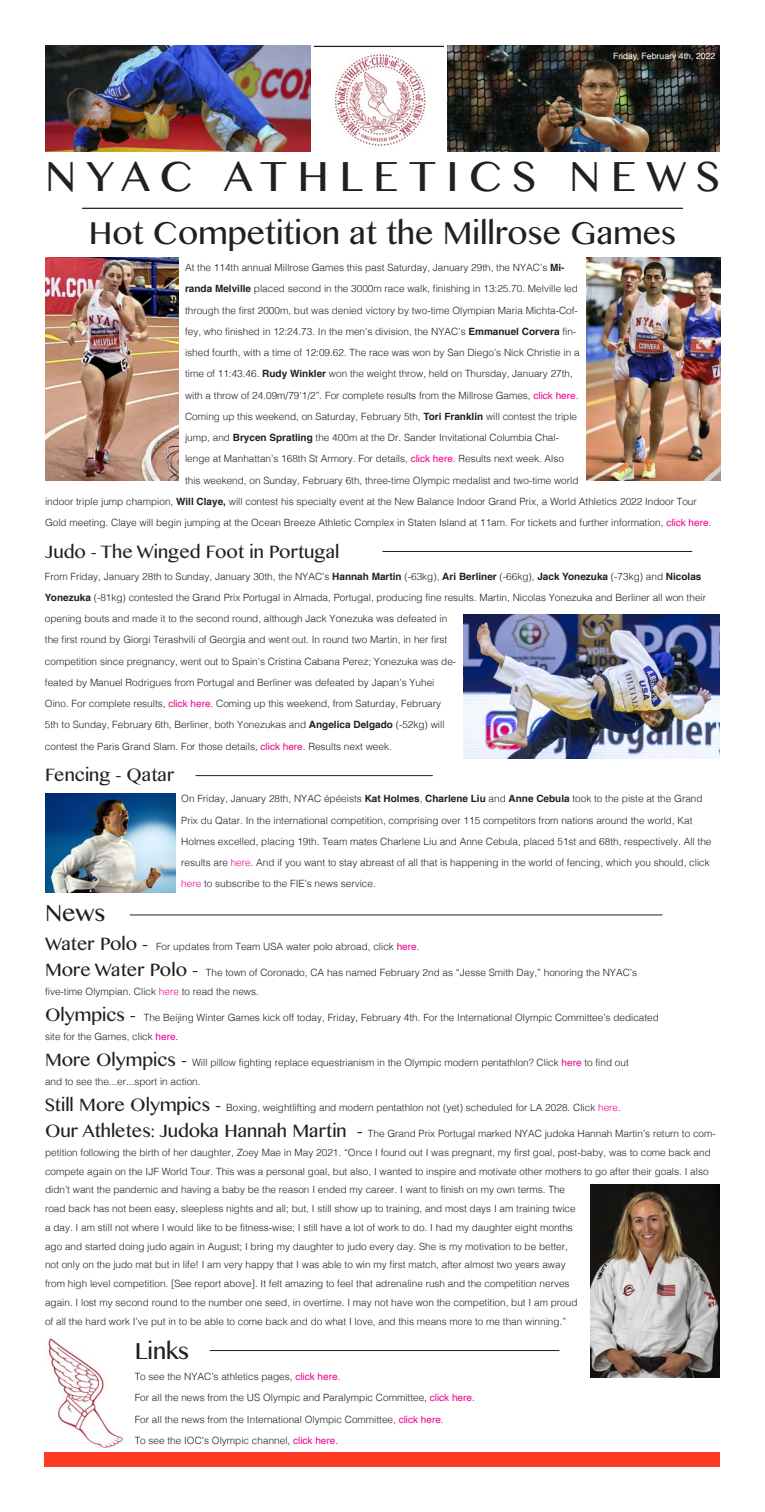
<style>
.page{position:relative;width:765px;height:1512px;background:#fff}
.page>*{position:absolute;margin:0;border:0;box-sizing:border-box;transform-origin:0 0}
.t1{font:50px "Khmer MN";letter-spacing:.205em;color:#231f20}
.t2{font:37.5px "Khmer MN";color:#231f20}
.t3{font:27.5px "Khmer MN";color:#231f20}
.t4{font:21.25px "Khmer MN";color:#231f20}
.t5{font:300 10px/21.2px "Helvetica";color:#231f20}
.t6{font:8.75px "Helvetica";color:#fff}
.s1{font-weight:700}
.s2{font-weight:400;color:#ed028c}
.s3{color:#ed028c}
.s4{font-family:"Khmer MN";font-weight:400;font-size:21.25px}
</style>
<div class="page">
<img style="left:447px;top:45px;width:273px;height:106px">
<img style="left:333px;top:47px;width:93px;height:101px">
<hr style="left:314px;top:46px;width:130px;height:1px;background:#231f20">
<hr style="left:82px;top:208px;width:601px;height:1px;background:#231f20">
<div style="left:45px;top:1453px;width:675px;height:14px;background:#ff3a24"></div>
<img style="left:48px;top:1338px;width:75px;height:111px">
<img style="left:45px;top:257px;width:134px;height:224px">
<img style="left:586px;top:257px;width:134px;height:224px">
<img style="left:463px;top:615px;width:257px;height:144px">
<img style="left:45px;top:794px;width:130px;height:99px">
<img style="left:590px;top:1184px;width:130px;height:194px">
<img style="left:45px;top:45px;width:265px;height:106px">
<hr style="left:382px;top:551px;width:310px;height:1px;background:#231f20">
<hr style="left:195px;top:775px;width:238px;height:1px;background:#231f20">
<hr style="left:130px;top:915px;width:533px;height:1px;background:#231f20">
<hr style="left:210px;top:1350px;width:349px;height:1px;background:#231f20">
<p class="t6" style="left:613px;top:53px;width:104px">Friday, February 4th, 2022</p>
<p class="t1" style="left:45px;top:145px;width:676px">NYAC ATHLETICS NEWS</p>
<p class="t2" style="left:89px;top:210px;width:589px">Hot Competition at the Millrose Games</p>
<p class="t5" style="left:185px;top:258px;width:381px">At the 114th annual Millrose Games this past Saturday, January 29th, the NYAC’s <span class="s1">Mi-</span></p>
<p class="t5" style="left:185px;top:279px;width:394px"><span class="s1">randa Melville</span> placed second in the 3000m race walk, finishing in 13:25.70. Melville led</p>
<p class="t5" style="left:185px;top:300px;width:394px">through the first 2000m, but was denied victory by two-time Olympian Maria Michta-Cof-</p>
<p class="t5" style="left:185px;top:321px;width:393px">fey, who finished in 12:24.73. In the men’s division, the NYAC’s <span class="s1">Emmanuel Corvera</span> fin-</p>
<p class="t5" style="left:185px;top:343px;width:396px">ished fourth, with a time of 12:09.62. The race was won by San Diego’s Nick Christie in a</p>
<p class="t5" style="left:185px;top:364px;width:389px">time of 11:43.46. <span class="s1">Rudy Winkler</span> won the weight throw, held on Thursday, January 27th,</p>
<p class="t5" style="left:185px;top:385px;width:395px">with a throw of 24.09m/79’1/2”. For complete results from the Millrose Games, <span class="s2">click here</span>.</p>
<p class="t5" style="left:185px;top:406px;width:394px">Coming up this weekend, on Saturday, February 5th, <span class="s1">Tori Franklin</span> will contest the triple</p>
<p class="t5" style="left:185px;top:428px;width:376px">jump, and <span class="s1">Brycen Spratling</span> the 400m at the Dr. Sander Invitational Columbia Chal-</p>
<p class="t5" style="left:185px;top:449px;width:381px">lenge at Manhattan’s 168th St Armory. For details, <span class="s2">click here</span>. Results next week. Also</p>
<p class="t5" style="left:185px;top:470px;width:395px">this weekend, on Sunday, February 6th, three-time Olympic medalist and two-time world</p>
<p class="t5" style="left:45px;top:491px;width:653px">indoor triple jump champion, <span class="s1">Will Claye,</span> will contest his specialty event at the New Balance Indoor Grand Prix, a World Athletics 2022 Indoor Tour</p>
<p class="t5" style="left:45px;top:513px;width:668px">Gold meeting. Claye will begin jumping at the Ocean Breeze Athletic Complex in Staten Island at 11am. For tickets and further information, <span class="s2">click here</span>.</p>
<p class="t4" style="left:45px;top:539px;width:296px">Judo - The Winged Foot in Portugal</p>
<p class="t5" style="left:45px;top:566px;width:663px">From Friday, January 28th to Sunday, January 30th, the NYAC’s <span class="s1">Hannah Martin</span> (-63kg), <span class="s1">Ari Berliner</span> (-66kg), <span class="s1">Jack Yonezuka</span> (-73kg) and <span class="s1">Nicolas Yonezuka</span> (-81kg) contested the Grand Prix Portugal in Almada, Portugal, producing fine results. Martin, Nicolas Yonezuka and Berliner all won their opening bouts and made it to the second round, although Jack Yonezuka was defeated in<br>the first round by Giorgi Terashvili of Georgia and went out. In round two Martin, in her first<br>competition since pregnancy, went out to Spain’s Cristina Cabana Perez; Yonezuka was de-<br>feated by Manuel Rodrigues from Portugal and Berliner was defeated by Japan’s Yuhei<br>Oino. For complete results, <span class="s2">click here</span>. Coming up this weekend, from Saturday, February<br>5th to Sunday, February 6th, Berliner, both Yonezukas and <span class="s1">Angelica Delgado</span> (-52kg) will<br>contest the Paris Grand Slam. For those details, <span class="s2">click here</span>. Results next week.</p>
<p class="t4" style="left:45px;top:761px;width:131px">Fencing - Qatar</p>
<p class="t5" style="left:181px;top:789px;width:532px">On Friday, January 28th, NYAC épéeists <span class="s1">Kat Holmes</span>, <span class="s1">Charlene Liu</span> and <span class="s1">Anne Cebula</span> took to the piste at the Grand Prix du Qatar. In the international competition, comprising over 115 competitors from nations around the world, Kat Holmes excelled, placing 19th. Team mates Charlene Liu and Anne Cebula, placed 51st and 68th, respectively. All the results are <span class="s3">here</span>. And if you want to stay abreast of all that is happening in the world of fencing, which you should, click <span class="s3">here</span> to subscribe to the FIE’s news service.</p>
<p class="t3" style="left:45px;top:895px;width:62px">News</p>
<p class="t5" style="left:45px;top:936px;width:376px"><span class="s4">Water Polo -</span> For updates from Team USA water polo abroad, click <span class="s2">here</span>.</p>
<p class="t5" style="left:45px;top:963px;width:594px"><span class="s4">More Water Polo -</span> The town of Coronado, CA has named February 2nd as “Jesse Smith Day,” honoring the NYAC’s</p>
<p class="t5" style="left:45px;top:981px;width:215px">five-time Olympian. Click <span class="s3">here</span> to read the news.</p>
<p class="t5" style="left:45px;top:1008px;width:615px"><span class="s4">Olympics -</span> The Beijing Winter Games kick off today, Friday, February 4th. For the International Olympic Committee’s dedicated</p>
<p class="t5" style="left:45px;top:1026px;width:135px">site for the Games, click <span class="s2">here</span>.</p>
<p class="t5" style="left:45px;top:1053px;width:585px"><span class="s4">More Olympics -</span> Will pillow fighting replace equestrianism in the Olympic modern pentathlon? Click <span class="s2">here</span> to find out</p>
<p class="t5" style="left:45px;top:1071px;width:157px">and to see the...er...sport in action.</p>
<p class="t5" style="left:45px;top:1098px;width:577px"><span class="s4">Still More Olympics -</span> Boxing, weightlifting and modern pentathlon not (yet) scheduled for LA 2028. Click <span class="s3">here</span>.</p>
<p class="t5" style="left:45px;top:1125px;width:672px;line-height:18.8px"><span class="s4">Our Athletes: Judoka Hannah Martin -</span> The Grand Prix Portugal marked NYAC judoka Hannah Martin’s return to com&shy;petition following the birth of her daughter, Zoey Mae in May 2021. “Once I found out I was pregnant, my first goal, post-baby, was to come back and compete again on the IJF World Tour. This was a personal goal, but also, I wanted to inspire and motivate other mothers to go after their goals. I also didn’t want the pandemic and having a baby be the reason I ended my career. I want to finish on my own terms. The<br>road back has not been easy, sleepless nights and all; but, I still show up to training, and most days I am training twice<br>a day. I am still not where I would like to be fitness-wise; I still have a lot of work to do. I had my daughter eight months<br>ago and started doing judo again in August; I bring my daughter to judo every day. She is my motivation to be better,<br>not only on the judo mat but in life! I am very happy that I was able to win my first match, after almost two years away<br>from high level competition. [See report above]. It felt amazing to feel that adrenaline rush and the competition nerves<br>again. I lost my second round to the number one seed, in overtime. I may not have won the competition, but I am proud<br>of all the hard work I’ve put in to be able to come back and do what I love, and this means more to me than winning.”</p>
<p class="t3" style="left:135px;top:1333px;width:56px">Links</p>
<p class="t5" style="left:135px;top:1367px;width:207px">To see the NYAC’s athletics pages, <span class="s2">click here</span>.</p>
<p class="t5" style="left:135px;top:1388px;width:342px">For all the news from the US Olympic and Paralympic Committee, <span class="s2">click here</span>.</p>
<p class="t5" style="left:135px;top:1409px;width:311px">For all the news from the International Olympic Committee, <span class="s2">click here</span>.</p>
<p class="t5" style="left:135px;top:1431px;width:205px">To see the IOC’s Olympic channel, <span class="s2">click here</span>.</p>
</div>
